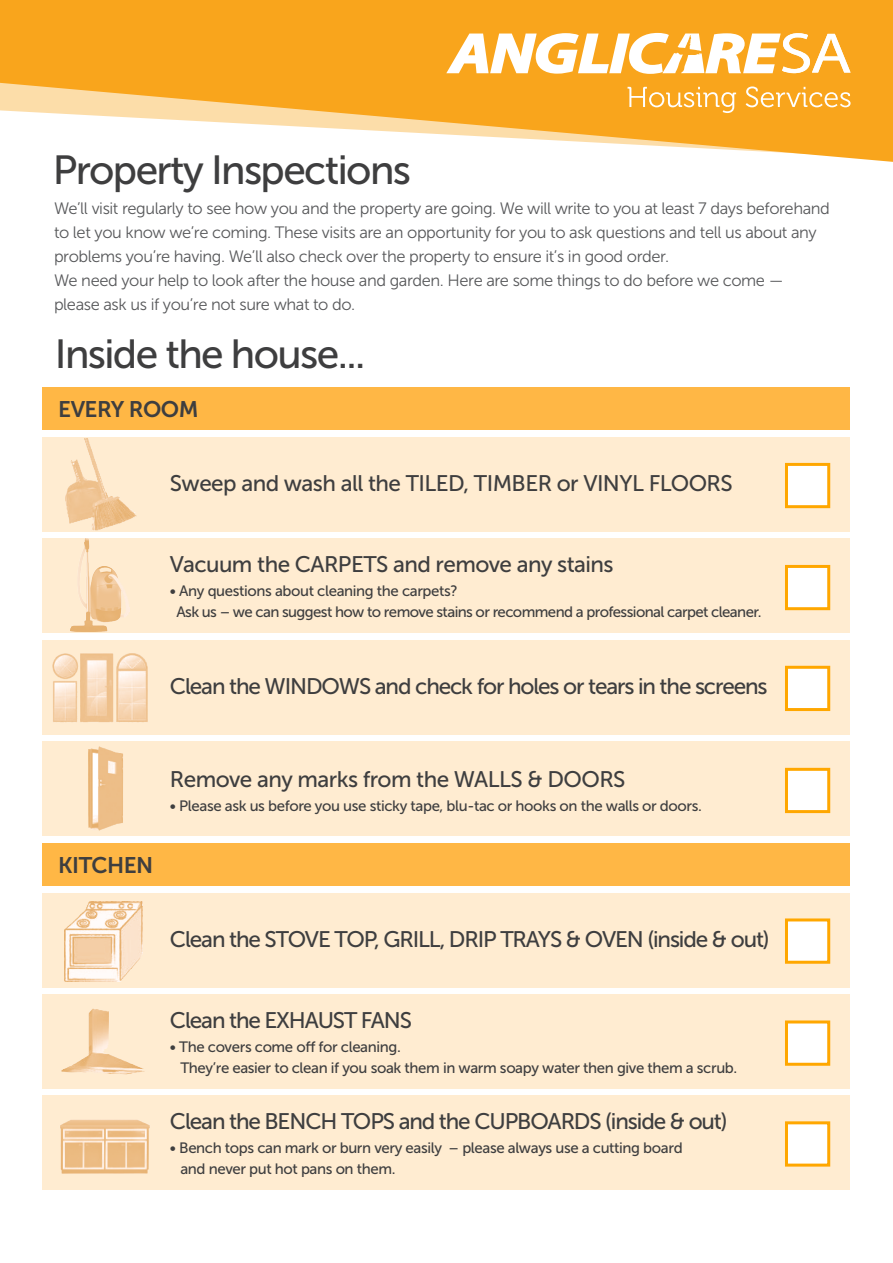
<style>
.page{position:relative;width:893px;height:1263px;background:#fff}
.page>*{position:absolute;margin:0;border:0;box-sizing:border-box;transform-origin:0 0}
.t1{font:40.65px "Museo Sans 500";letter-spacing:-.04em;color:#3e3e3f}
.t2{font:22.5px "Museo Sans 500";letter-spacing:-.05em;color:#3e3e3f}
.t3{font:22.5px "Museo Sans 500";letter-spacing:-.025em;color:#3e3e3f}
.t4{font:22.5px "Museo Sans 700";letter-spacing:-.025em;color:#3e3e3f}
.t5{font:16.5px/24px "Museo Sans 300";letter-spacing:-.025em;color:#57585a}
.t6{font:15px/21px "Museo Sans 500";letter-spacing:-.025em;color:#3e3e3f}
</style>
<div class="page">
<div style="left:43px;top:387px;width:807px;height:43px;background:#ffb745"></div>
<div style="left:43px;top:437px;width:807px;height:95px;background:#ffecd1"></div>
<img style="left:65px;top:438px;width:72px;height:93px">
<div style="left:43px;top:539px;width:807px;height:94px;background:#ffecd1"></div>
<div style="left:43px;top:640px;width:807px;height:94px;background:#ffecd1"></div>
<div style="left:785px;top:463px;width:45px;height:45px;background:#fff;border:3px solid #ffa700"></div>
<div style="left:785px;top:565px;width:45px;height:45px;background:#fff;border:3px solid #ffa700"></div>
<div style="left:785px;top:666px;width:45px;height:45px;background:#fff;border:3px solid #ffa700"></div>
<img style="left:71px;top:539px;width:59px;height:93px">
<div style="left:43px;top:742px;width:807px;height:94px;background:#ffecd1"></div>
<div style="left:785px;top:768px;width:45px;height:45px;background:#fff;border:3px solid #ffa700"></div>
<img style="left:88px;top:746px;width:35px;height:85px">
<div style="left:43px;top:843px;width:807px;height:43px;background:#ffb745"></div>
<div style="left:43px;top:893px;width:807px;height:94px;background:#ffecd1"></div>
<div style="left:43px;top:994px;width:807px;height:95px;background:#ffecd1"></div>
<div style="left:43px;top:1096px;width:807px;height:94px;background:#ffecd1"></div>
<div style="left:785px;top:918px;width:45px;height:46px;background:#fff;border:3px solid #ffa700"></div>
<div style="left:785px;top:1020px;width:45px;height:46px;background:#fff;border:3px solid #ffa700"></div>
<div style="left:785px;top:1121px;width:45px;height:45px;background:#fff;border:3px solid #ffa700"></div>
<img style="left:64px;top:901px;width:78px;height:80px">
<img style="left:61px;top:1008px;width:84px;height:67px">
<img style="left:60px;top:1120px;width:90px;height:54px">
<img style="left:52px;top:653px;width:96px;height:69px">
<svg style="left:0;top:0;width:893px;height:159px;fill:#f9a51c"></svg>
<svg style="left:446px;top:33px;width:404px;height:41px"></svg>
<svg style="left:628px;top:87px;width:108px;height:26px"></svg>
<svg style="left:746px;top:86px;width:104px;height:21px"></svg>
<p class="t1" style="left:53px;top:148px;width:360px">Property Inspections</p>
<p class="t5" style="left:54px;top:197px;width:777px">We’ll visit regularly to see how you and the property are going. We will write to you at least 7 days beforehand to let you know we’re coming. These visits are an opportunity for you to ask questions and tell us about any problems you’re having. We’ll also check over the property to ensure it’s in good order.</p>
<p class="t5" style="left:54px;top:269px;width:731px">We need your help to look after the house and garden. Here are some things to do before we come — please ask us if you’re not sure what to do.</p>
<p class="t1" style="left:55px;top:332px;width:312px">Inside the house...</p>
<p class="t4" style="left:58px;top:397px;width:142px">EVERY ROOM</p>
<p class="t3" style="left:170px;top:471px;width:564px">Sweep and wash all the TILED, TIMBER or VINYL FLOORS</p>
<p class="t3" style="left:170px;top:552px;width:445px">Vacuum the CARPETS and remove any stains</p>
<p class="t6" style="left:170px;top:580px;width:289px">• Any questions about cleaning the carpets?</p>
<p class="t6" style="left:176px;top:601px;width:587px">Ask us – we can suggest how to remove stains or recommend a professional carpet cleaner.</p>
<p class="t2" style="left:170px;top:674px;width:599px">Clean the WINDOWS and check for holes or tears in the screens</p>
<p class="t4" style="left:58px;top:852px;width:96px">KITCHEN</p>
<p class="t3" style="left:170px;top:766px;width:457px">Remove any marks from the WALLS &amp; DOORS</p>
<p class="t6" style="left:170px;top:795px;width:534px">• Please ask us before you use sticky tape, blu-tac or hooks on the walls or doors.</p>
<p class="t2" style="left:170px;top:927px;width:601px">Clean the STOVE TOP, GRILL, DRIP TRAYS &amp; OVEN (inside &amp; out)</p>
<p class="t2" style="left:170px;top:1007px;width:244px">Clean the EXHAUST FANS</p>
<p class="t6" style="left:180px;top:1036px;width:558px;text-indent:-10px">• The covers come off for cleaning.<br>They’re easier to clean if you soak them in warm soapy water then give them a scrub.</p>
<p class="t2" style="left:170px;top:1109px;width:559px">Clean the BENCH TOPS and the CUPBOARDS (inside &amp; out)</p>
<p class="t6" style="left:180px;top:1137px;width:504px;text-indent:-10px">• Bench tops can mark or burn very easily – please always use a cutting board and never put hot pans on them.</p>
</div>
